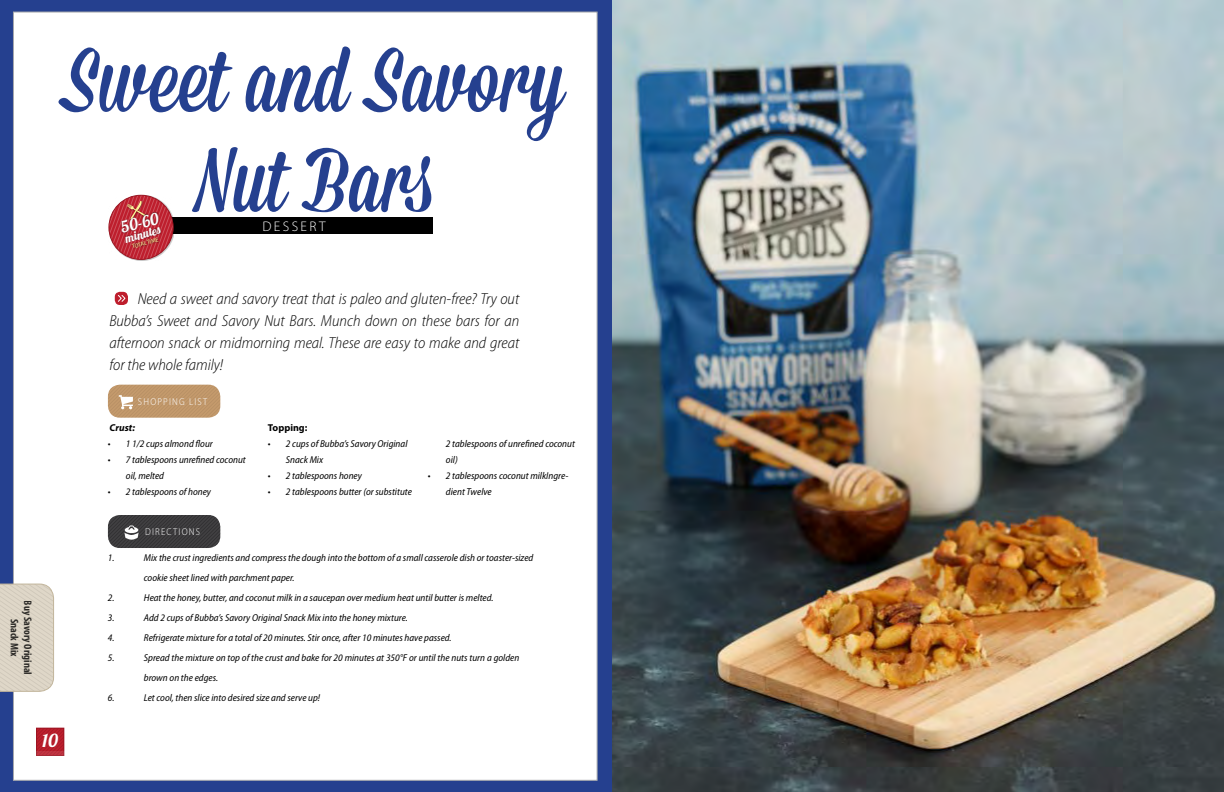
<style>
.page{position:relative;width:1224px;height:792px;background:#fff}
.page>*{position:absolute;margin:0;border:0;box-sizing:border-box;transform-origin:0 0}
.t1{font:90px/100px "Mission Script";color:#25408f;text-align:center}
.t2{font:18px "Lobster 1.4";color:#fff}
.t3{font:italic 300 semi-condensed 16px/22px "Myriad Pro";color:#000;text-align:justify}
.t4{font:16px "Lobster 1.4";color:#fff}
.t5{font:300 14px "Myriad Pro";letter-spacing:.17em;color:#fff}
.t6{font:12px "Lobster 1.4";color:#fff}
.t7{font:700 condensed 11px/13.2px "Myriad Pro";color:#000;text-align:center}
.t8{font:italic semi-condensed 10px/16px "Myriad Pro";color:#000}
.t9{font:300 semi-condensed 10px "Myriad Pro";letter-spacing:.12em;color:#fff}
.t10{font:700 10px "Myriad Pro";color:#000}
.t11{font:italic 700 10px "Myriad Pro";color:#000}
.t12{font:semi-condensed 6px "Myriad Pro";color:#fff799}
</style>
<div class="page">
<div style="left:0;top:0;width:630px;height:792px;background:#25408f"></div>
<div style="left:13px;top:12px;width:585px;height:769px;background:#fff;border:1px solid #a7a9ac"></div>
<img style="left:612px;top:0;width:612px;height:792px">
<svg style="left:38px;top:730px;width:24px;height:22px"></svg>
<div style="left:36px;top:728px;width:28px;height:28px;border:1px solid #9c1421"></div>
<svg style="left:36px;top:752px;width:28px;height:4px"></svg>
<div style="left:156px;top:218px;width:277px;height:16px;background:#000"></div>
<div style="left:108px;top:195px;width:66px;height:66px;background:#000;opacity:.25"></div>
<svg style="left:109px;top:196px;width:64px;height:63px"></svg>
<div style="left:122px;top:212px;width:40px;height:37px;background:#000;opacity:.4"></div>
<div style="left:115px;top:292px;width:13px;height:13px;background:#be1e2d;border-radius:5px"></div>
<svg style="left:118px;top:295px;width:8px;height:7px"></svg>
<svg style="left:108px;top:385px;width:112px;height:33px;background:#c39d73"></svg>
<svg style="left:108px;top:515px;width:112px;height:33px;background:#474648"></svg>
<svg style="left:0;top:583px;width:54px;height:109px;background:#dad2c3"></svg>
<h1 class="t1" style="left:64px;top:35px;width:502px">Sweet and Savory<br>Nut Bars</h1>
<h3 class="t5" style="left:262px;top:219px;width:65px">DESSERT</h3>
<h3 class="t4" style="left:119px;top:218px;width:40px;rotate:-15deg">50-60</h3>
<p class="t6" style="left:123px;top:231px;width:37px;rotate:-15deg">minutes</p>
<p class="t12" style="left:132px;top:243px;width:28px;rotate:-15deg">TOTAL TIME</p>
<p class="t7" style="left:35px;top:600px;width:76px;rotate:90deg">Buy Savory Original<br>Snack Mix</p>
<h2 class="t2" style="left:42px;top:729px;width:17px">10</h2>
<h3 class="t3" style="left:109px;top:287px;width:411px;text-indent:28px">Need a sweet and savory treat that is paleo and gluten-free? Try out Bubba’s Sweet and Savory Nut Bars. Munch down on these bars for an afternoon snack or midmorning meal. These are easy to make and great for the whole family!</h3>
<p class="t9" style="left:138px;top:396px;width:71px">SHOPPING LIST</p>
<p class="t11" style="left:110px;top:421px;width:27px">Crust:</p>
<p class="t8" style="left:108px;top:436px;width:106px">• 1 1/2 cups almond flour</p>
<p class="t8" style="left:126px;top:452px;width:121px;text-indent:-18px">• 7 tablespoons unrefined coconut oil, melted</p>
<p class="t8" style="left:108px;top:484px;width:105px">• 2 tablespoons of honey</p>
<p class="t9" style="left:145px;top:526px;width:57px">DIRECTIONS</p>
<p class="t10" style="left:268px;top:421px;width:41px">Topping:</p>
<p class="t8" style="left:286px;top:436px;width:123px;text-indent:-18px">• 2 cups of Bubba’s Savory Original<br>Snack Mix</p>
<p class="t8" style="left:268px;top:468px;width:95px">• 2 tablespoons honey</p>
<p class="t8" style="left:268px;top:484px;width:145px">• 2 tablespoons butter (or substitute</p>
<p class="t8" style="left:446px;top:436px;width:130px">2 tablespoons of unrefined coconut oil)</p>
<p class="t8" style="left:446px;top:468px;width:124px;text-indent:-18px">• 2 tablespoons coconut milkIngre&shy;dient Twelve</p>
<p class="t8" style="left:108px;top:550px;width:8px">1.</p>
<p class="t8" style="left:144px;top:548px;width:391px;line-height:20px">Mix the crust ingredients and compress the dough into the bottom of a small casserole dish or toaster-sized cookie sheet lined with parchment paper.</p>
<p class="t8" style="left:108px;top:590px;width:8px">2.</p>
<p class="t8" style="left:144px;top:590px;width:351px">Heat the honey, butter, and coconut milk in a saucepan over medium heat until butter is melted.</p>
<p class="t8" style="left:108px;top:610px;width:8px">3.</p>
<p class="t8" style="left:144px;top:610px;width:265px">Add 2 cups of Bubba’s Savory Original Snack Mix into the honey mixture.</p>
<p class="t8" style="left:108px;top:630px;width:8px">4.</p>
<p class="t8" style="left:144px;top:630px;width:309px">Refrigerate mixture for a total of 20 minutes. Stir once, after 10 minutes have passed.</p>
<p class="t8" style="left:108px;top:650px;width:8px">5.</p>
<p class="t8" style="left:144px;top:648px;width:377px;line-height:20px">Spread the mixture on top of the crust and bake for 20 minutes at 350°F or until the nuts turn a golden brown on the edges.</p>
<p class="t8" style="left:108px;top:690px;width:8px">6.</p>
<p class="t8" style="left:144px;top:690px;width:178px">Let cool, then slice into desired size and serve up!</p>
</div>
